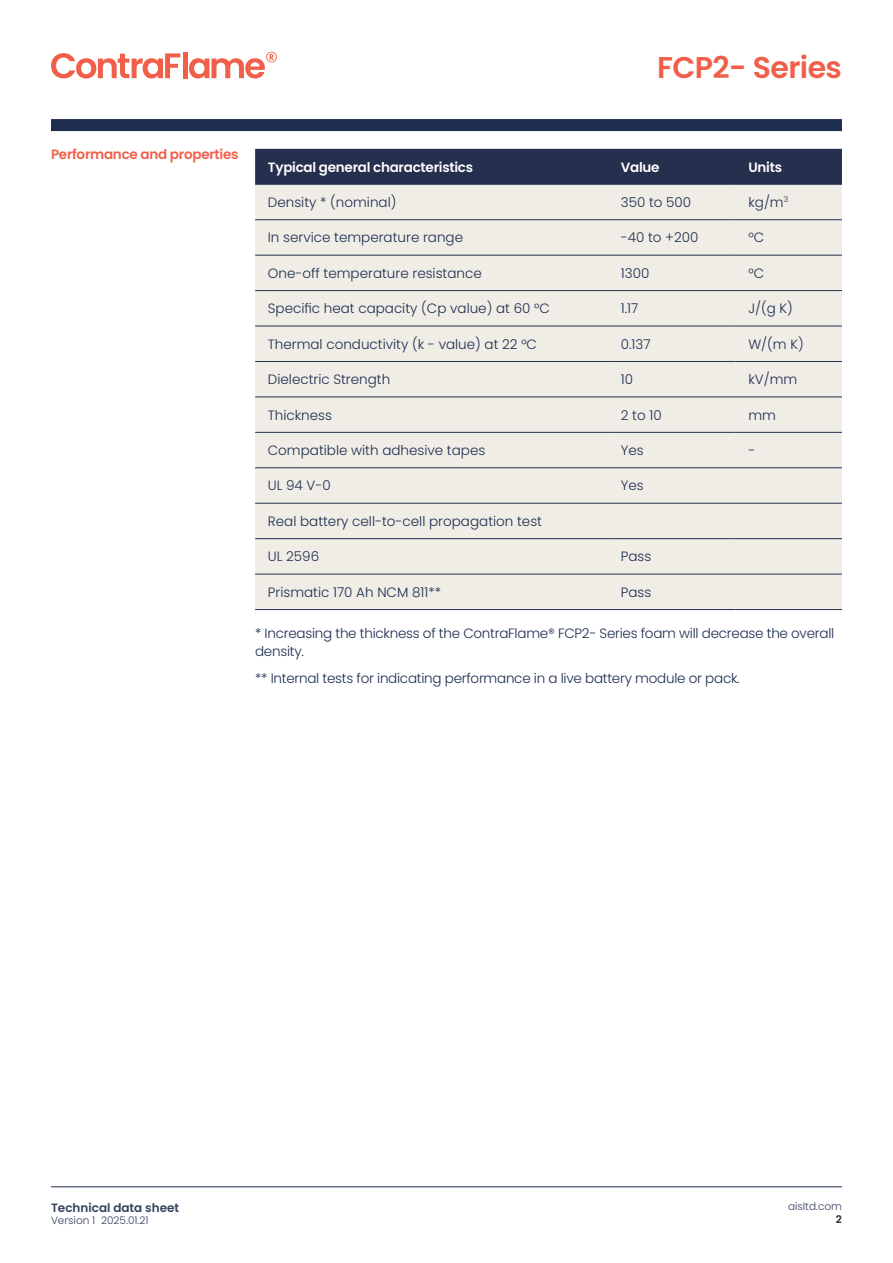
<style>
.page{position:relative;width:893px;height:1263px;background:#fff}
.page>*{position:absolute;margin:0;border:0;box-sizing:border-box;transform-origin:0 0}
.t1{font:600 30px "Poppins";letter-spacing:-.02em;color:#f15e4a}
.t2{font:300 13.5px "Poppins";color:#1d2e50}
.t3{font:300 13.5px/18px "Poppins";letter-spacing:-.02em;color:#1d2e50}
.t4{font:600 13.5px "Poppins";letter-spacing:-.02em;color:#fff}
.t5{font:600 13.5px "Poppins";letter-spacing:-.02em;color:#f15e4a}
.t6{font:600 12px "Poppins";color:#37415f}
.t7{font:300 10.5px "Poppins";color:#37415f}
.t8{font:600 10.5px "Poppins";color:#262626}
</style>
<div class="page">
<div style="left:51px;top:119px;width:791px;height:12px;background:#1d2e50"></div>
<hr style="left:51px;top:1186px;width:791px;height:1px;background:#1d2e50">
<svg style="left:51px;top:53px;width:129px;height:26px"></svg>
<hr style="left:183px;top:52px;width:4px;height:26px;background:#f15e4a">
<svg style="left:189px;top:52px;width:88px;height:27px"></svg>
<div style="left:255px;top:149px;width:587px;height:35px;background:#252f4e"></div>
<div style="left:255px;top:185px;width:587px;height:424px;background:#f0ede6"></div>
<hr style="left:255px;top:361px;width:353px;height:1px;background:#252f4e">
<hr style="left:255px;top:397px;width:353px;height:1px;background:#252f4e">
<hr style="left:608px;top:361px;width:128px;height:1px;background:#252f4e">
<hr style="left:608px;top:397px;width:128px;height:1px;background:#252f4e">
<hr style="left:736px;top:361px;width:106px;height:1px;background:#252f4e">
<hr style="left:736px;top:397px;width:106px;height:1px;background:#252f4e">
<hr style="left:255px;top:184px;width:353px;height:1px;background:#252f4e">
<hr style="left:608px;top:184px;width:128px;height:1px;background:#252f4e">
<hr style="left:736px;top:184px;width:106px;height:1px;background:#252f4e">
<hr style="left:255px;top:219px;width:353px;height:1px;background:#252f4e">
<hr style="left:608px;top:219px;width:128px;height:1px;background:#252f4e">
<hr style="left:736px;top:219px;width:106px;height:1px;background:#252f4e">
<hr style="left:255px;top:255px;width:353px;height:1px;background:#252f4e">
<hr style="left:608px;top:255px;width:128px;height:1px;background:#252f4e">
<hr style="left:736px;top:255px;width:106px;height:1px;background:#252f4e">
<hr style="left:255px;top:290px;width:353px;height:1px;background:#252f4e">
<hr style="left:608px;top:290px;width:128px;height:1px;background:#252f4e">
<hr style="left:736px;top:290px;width:106px;height:1px;background:#252f4e">
<hr style="left:255px;top:326px;width:353px;height:1px;background:#252f4e">
<hr style="left:608px;top:326px;width:128px;height:1px;background:#252f4e">
<hr style="left:736px;top:326px;width:106px;height:1px;background:#252f4e">
<hr style="left:255px;top:432px;width:353px;height:1px;background:#252f4e">
<hr style="left:608px;top:432px;width:128px;height:1px;background:#252f4e">
<hr style="left:736px;top:432px;width:106px;height:1px;background:#252f4e">
<hr style="left:255px;top:467px;width:353px;height:1px;background:#252f4e">
<hr style="left:608px;top:467px;width:128px;height:1px;background:#252f4e">
<hr style="left:736px;top:467px;width:106px;height:1px;background:#252f4e">
<hr style="left:255px;top:503px;width:353px;height:1px;background:#252f4e">
<hr style="left:608px;top:503px;width:128px;height:1px;background:#252f4e">
<hr style="left:736px;top:503px;width:106px;height:1px;background:#252f4e">
<hr style="left:255px;top:538px;width:353px;height:1px;background:#252f4e">
<hr style="left:608px;top:538px;width:128px;height:1px;background:#252f4e">
<hr style="left:736px;top:538px;width:106px;height:1px;background:#252f4e">
<hr style="left:255px;top:574px;width:353px;height:1px;background:#252f4e">
<hr style="left:608px;top:574px;width:128px;height:1px;background:#252f4e">
<hr style="left:736px;top:574px;width:106px;height:1px;background:#252f4e">
<hr style="left:255px;top:609px;width:353px;height:1px;background:#252f4e">
<hr style="left:608px;top:609px;width:128px;height:1px;background:#252f4e">
<hr style="left:736px;top:609px;width:106px;height:1px;background:#252f4e">
<h1 class="t1" style="left:657px;top:50px;width:186px">FCP2- Series</h1>
<p class="t5" style="left:51px;top:146px;width:189px">Performance and properties</p>
<p class="t4" style="left:268px;top:159px;width:207px">Typical general characteristics</p>
<p class="t4" style="left:621px;top:159px;width:40px">Value</p>
<p class="t4" style="left:748px;top:159px;width:35px">Units</p>
<p class="t2" style="left:268px;top:194px;width:130px">Density * (nominal)</p>
<p class="t2" style="left:621px;top:194px;width:72px">350 to 500</p>
<p class="t2" style="left:748px;top:194px;width:41px">kg/m<sup>3</sup></p>
<p class="t2" style="left:268px;top:230px;width:197px">In service temperature range</p>
<p class="t2" style="left:621px;top:230px;width:79px">-40 to +200</p>
<p class="t2" style="left:748px;top:230px;width:17px">°C</p>
<p class="t2" style="left:268px;top:265px;width:215px">One-off temperature resistance</p>
<p class="t2" style="left:621px;top:265px;width:30px">1300</p>
<p class="t2" style="left:748px;top:265px;width:17px">°C</p>
<p class="t2" style="left:268px;top:301px;width:284px">Specific heat capacity (Cp value) at 60 °C</p>
<p class="t2" style="left:621px;top:301px;width:19px">1.17</p>
<p class="t2" style="left:748px;top:301px;width:46px">J/(g K)</p>
<p class="t2" style="left:268px;top:336px;width:271px">Thermal conductivity (k - value) at 22 °C</p>
<p class="t2" style="left:621px;top:336px;width:31px">0.137</p>
<p class="t2" style="left:748px;top:336px;width:57px">W/(m K)</p>
<p class="t2" style="left:268px;top:372px;width:124px">Dielectric Strength</p>
<p class="t2" style="left:621px;top:372px;width:14px">10</p>
<p class="t2" style="left:748px;top:372px;width:50px">kV/mm</p>
<p class="t2" style="left:268px;top:407px;width:66px">Thickness</p>
<p class="t2" style="left:621px;top:407px;width:42px">2 to 10</p>
<p class="t2" style="left:748px;top:407px;width:29px">mm</p>
<p class="t2" style="left:268px;top:442px;width:219px">Compatible with adhesive tapes</p>
<p class="t2" style="left:621px;top:442px;width:24px">Yes</p>
<p class="t2" style="left:748px;top:442px;width:9px">-</p>
<p class="t2" style="left:268px;top:478px;width:64px">UL 94 V-0</p>
<p class="t2" style="left:621px;top:478px;width:24px">Yes</p>
<p class="t2" style="left:268px;top:513px;width:276px">Real battery cell-to-cell propagation test</p>
<p class="t2" style="left:268px;top:549px;width:53px">UL 2596</p>
<p class="t2" style="left:621px;top:549px;width:32px">Pass</p>
<p class="t2" style="left:268px;top:584px;width:175px">Prismatic 170 Ah NCM 811**</p>
<p class="t2" style="left:621px;top:584px;width:32px">Pass</p>
<p class="t3" style="left:255px;top:624px;width:581px">* Increasing the thickness of the ContraFlame® FCP2- Series foam will decrease the overall density.</p>
<p class="t3" style="left:255px;top:669px;width:486px">** Internal tests for indicating performance in a live battery module or pack.</p>
<p class="t6" style="left:51px;top:1200px;width:130px">Technical data sheet</p>
<p class="t7" style="left:51px;top:1214px;width:99px">Version 1 2025.01.21</p>
<p class="t7" style="left:788px;top:1200px;width:55px">aisltd.com</p>
<p class="t8" style="left:836px;top:1213px;width:8px">2</p>
</div>
